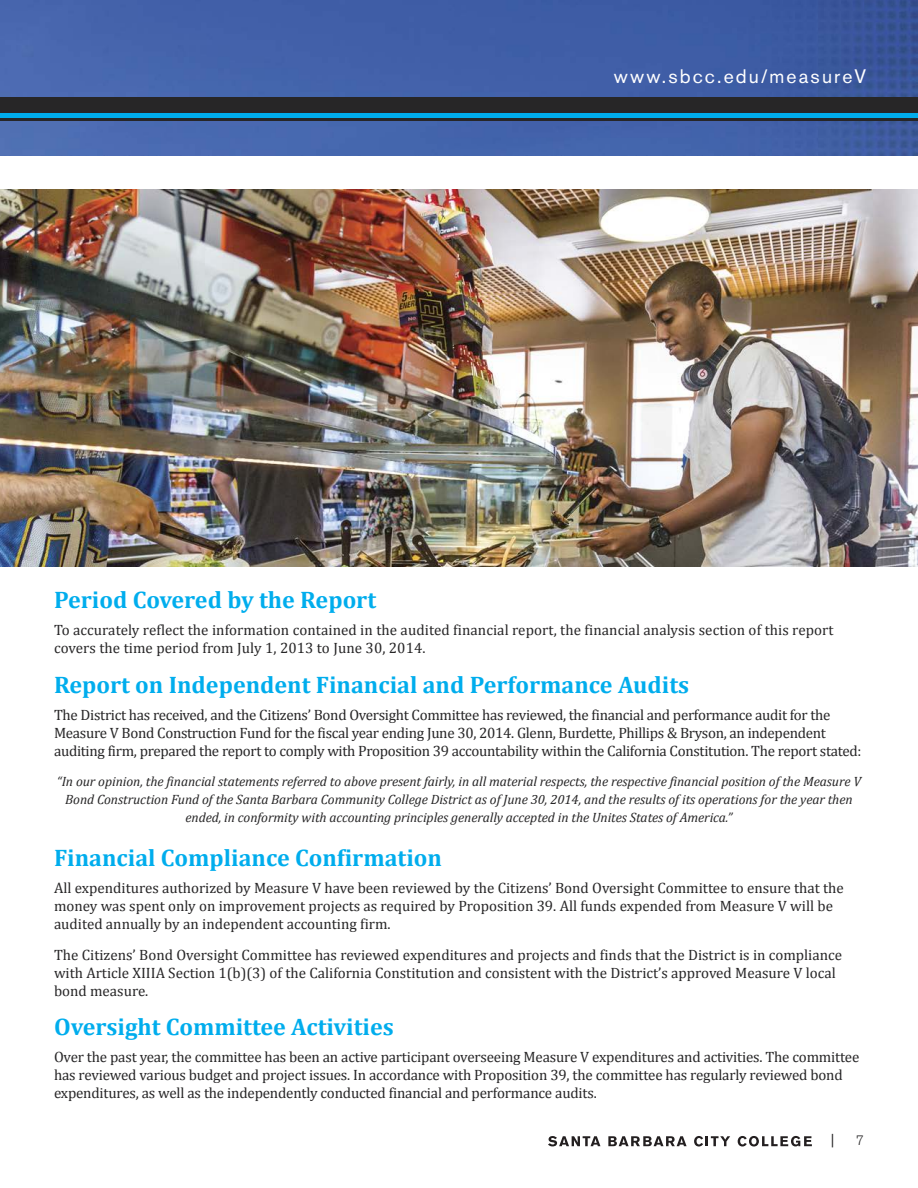
<style>
.page{position:relative;width:918px;height:1188px;background:#fff}
.page>*{position:absolute;margin:0;border:0;box-sizing:border-box;transform-origin:0 0}
.t1{font:700 24px "Cambria";color:#00aded}
.t2{font:19.35px "Akzidenz Grotesk BE";letter-spacing:.11em;color:#fff}
.t3{font:15px/18px "Cambria";letter-spacing:-.01em;color:#272627}
.t4{font:italic 13.5px/18px "Cambria";letter-spacing:-.005em;color:#272627;text-align:center}
.t5{font:300 13.5px "Akzidenz Grotesk BE";color:#272627}
</style>
<div class="page">
<svg style="left:548px;top:1136px;width:52px;height:10px"></svg>
<svg style="left:608px;top:1136px;width:79px;height:10px"></svg>
<svg style="left:694px;top:1136px;width:36px;height:11px"></svg>
<svg style="left:738px;top:1136px;width:74px;height:11px"></svg>
<img style="left:0;top:0;width:918px;height:155px">
<div style="left:0;top:98px;width:918px;height:24px;background:#272627"></div>
<div style="left:0;top:113px;width:918px;height:5px;background:#00aded"></div>
<img style="left:0;top:189px;width:918px;height:378px">
<p class="t2" style="left:614px;top:70px;width:254px">www.sbcc.edu/measureV</p>
<h1 class="t1" style="left:54px;top:586px;width:324px">Period Covered by the Report</h1>
<p class="t3" style="left:54px;top:621px;width:781px">To accurately reflect the information contained in the audited financial report, the financial analysis section of this report covers the time period from July 1, 2013 to June 30, 2014.</p>
<h1 class="t1" style="left:54px;top:670px;width:637px">Report on Independent Financial and Performance Audits</h1>
<p class="t3" style="left:54px;top:705px;width:809px">The District has received, and the Citizens’ Bond Oversight Committee has reviewed, the financial and performance audit for the<br>Measure V Bond Construction Fund for the fiscal year ending June 30, 2014. Glenn, Burdette, Phillips &amp; Bryson, an independent auditing firm, prepared the report to comply with Proposition 39 accountability within the California Constitution. The report stated:</p>
<p class="t4" style="left:57px;top:772px;width:806px">“In our opinion, the financial statements referred to above present fairly, in all material respects, the respective financial position of the Measure V<br>Bond Construction Fund of the Santa Barbara Community College District as of June 30, 2014, and the results of its operations for the year then ended, in conformity with accounting principles generally accepted in the Unites States of America.”</p>
<h1 class="t1" style="left:54px;top:844px;width:390px">Financial Compliance Confirmation</h1>
<p class="t3" style="left:54px;top:879px;width:791px">All expenditures authorized by Measure V have been reviewed by the Citizens’ Bond Oversight Committee to ensure that the money was spent only on improvement projects as required by Proposition 39. All funds expended from Measure V will be audited annually by an independent accounting firm.</p>
<p class="t3" style="left:54px;top:945px;width:790px">The Citizens’ Bond Oversight Committee has reviewed expenditures and projects and finds that the District is in compliance with Article XIIIA Section 1(b)(3) of the California Constitution and consistent with the District’s approved Measure V local bond measure.</p>
<h1 class="t1" style="left:54px;top:1013px;width:341px">Oversight Committee Activities</h1>
<p class="t3" style="left:54px;top:1048px;width:807px">Over the past year, the committee has been an active participant overseeing Measure V expenditures and activities. The committee has reviewed various budget and project issues. In accordance with Proposition 39, the committee has regularly reviewed bond expenditures, as well as the independently conducted financial and performance audits.</p>
<p class="t5" style="left:856px;top:1136px;width:9px">7</p>
</div>
